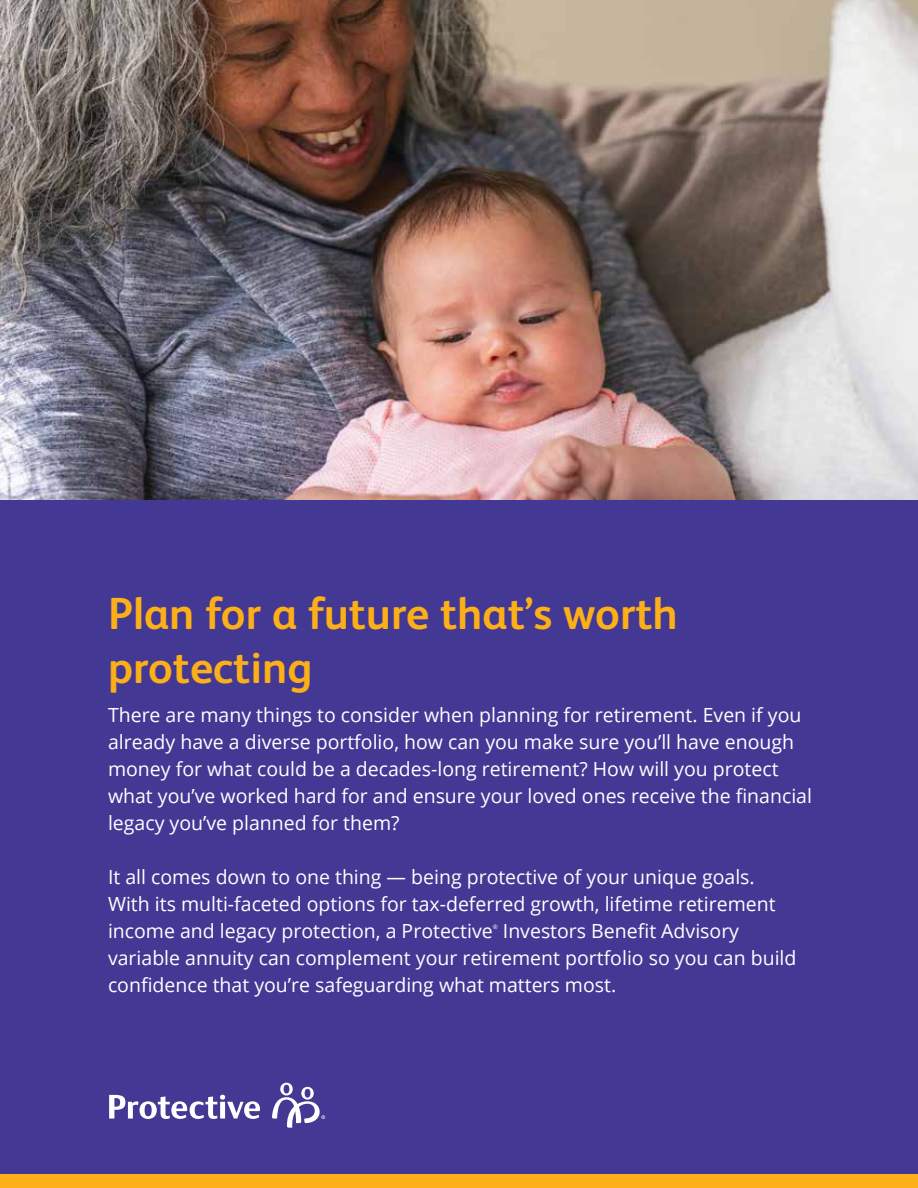
<style>
.page{position:relative;width:918px;height:1188px;background:#fff}
.page>*{position:absolute;margin:0;border:0;box-sizing:border-box;transform-origin:0 0}
.t1{font:700 45px/54px "FS Albert Pro";color:#fcaf17}
.t2{font:19.5px/27px "Open Sans";color:#fff}
.t3{font:6.15px "Open Sans";color:#fff}
</style>
<div class="page">
<div style="left:0;top:500px;width:918px;height:688px;background:#443895"></div>
<img style="left:0;top:0;width:918px;height:500px">
<div style="left:0;top:1174px;width:918px;height:14px;background:#fcaf17"></div>
<svg style="left:109px;top:1095px;width:151px;height:24px"></svg>
<svg style="left:272px;top:1083px;width:54px;height:45px"></svg>
<h1 class="t1" style="left:108px;top:584px;width:571px">Plan for a future that’s worth protecting</h1>
<p class="t2" style="left:108px;top:701px;width:706px">There are many things to consider when planning for retirement. Even if you already have a diverse portfolio, how can you make sure you’ll have enough money for what could be a decades-long retirement? How will you protect what you’ve worked hard for and ensure your loved ones receive the financial legacy you’ve planned for them?</p>
<p class="t2" style="left:108px;top:863px;width:669px">It all comes down to one thing — being protective of your unique goals.<br>With its multi-faceted options for tax-deferred growth, lifetime retirement income and legacy protection, a Protective</p>
<p class="t2" style="left:108px;top:917px;width:690px;text-indent:395px">Investors Benefit Advisory variable annuity can complement your retirement portfolio so you can build confidence that you’re safeguarding what matters most.</p>
<p class="t3" style="left:493px;top:922px;width:7px">®</p>
</div>
